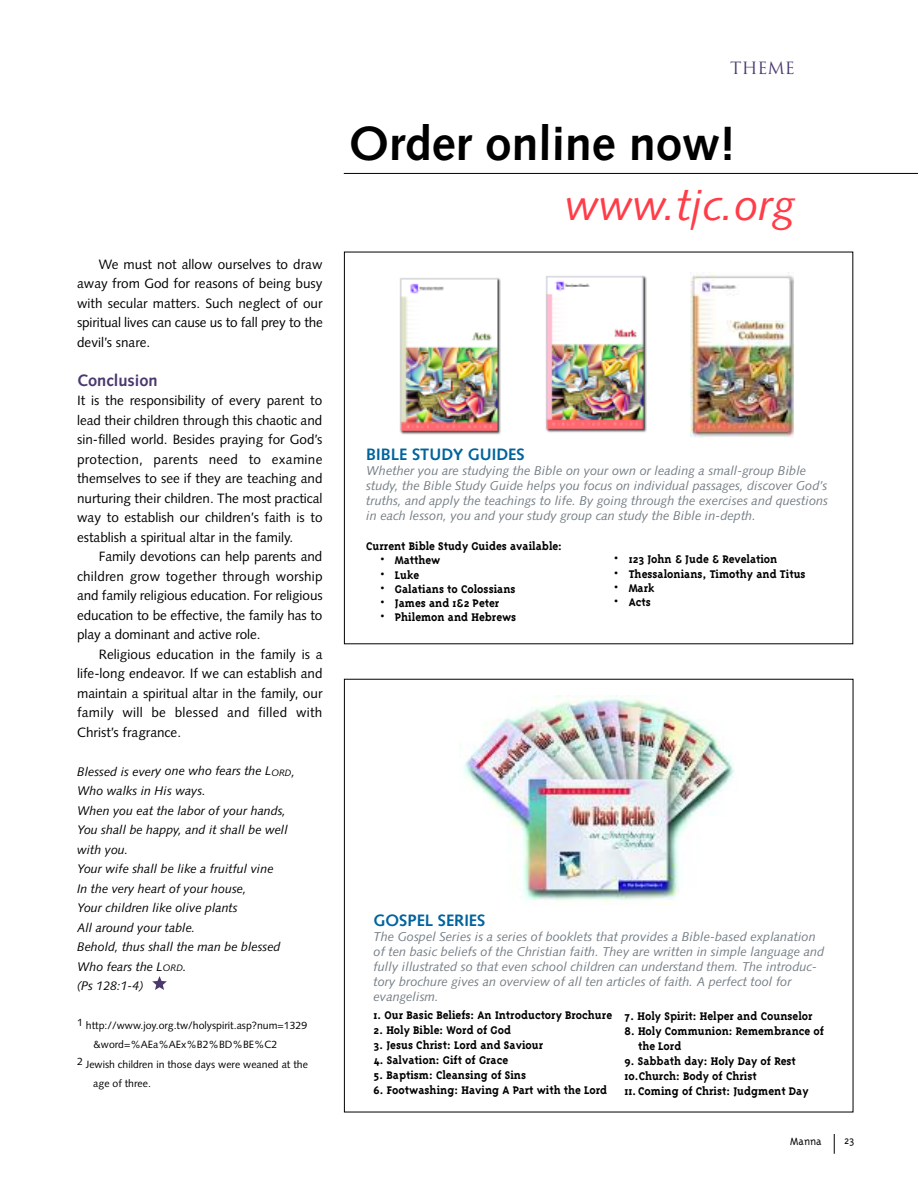
<style>
.page{position:relative;width:918px;height:1188px;background:#fff}
.page>*{position:absolute;margin:0;border:0;box-sizing:border-box;transform-origin:0 0}
.t1{font:700 48px "Syntax";color:#000}
.t2{font:italic 43.5px "Syntax";color:#ff3c48}
.t3{font:700 16.5px "Syntax";color:#00639c}
.t4{font:700 16.5px "Syntax";color:#4a386f}
.t5{font:16.5px "Trajan";color:#4a386f}
.t6{font:13.5px/19.5px "Syntax";color:#000;text-align:justify}
.t7{font:italic 12.75px/15px "Syntax";color:#747d84}
.t8{font:700 12.75px/15px "Triplex Serif";color:#000}
.t9{font:italic 12.45px/19.5px "Syntax";color:#000}
.t10{font:300 12px "Triplex";color:#000}
.t11{font:10.5px "Syntax";color:#000}
.s1{font-size:9.3px}
</style>
<div class="page">
<svg style="left:834px;top:1134px;width:1px;height:20px"></svg>
<svg style="left:152px;top:976px;width:15px;height:14px"></svg>
<img style="left:459px;top:696px;width:276px;height:210px">
<hr style="left:344px;top:173px;width:574px;height:1px;background:#000">
<img style="left:399px;top:278px;width:102px;height:157px">
<svg style="left:793px;top:277px;width:1px;height:159px"></svg>
<img style="left:691px;top:273px;width:102px;height:165px">
<img style="left:545px;top:275px;width:102px;height:158px">
<p class="t6" style="left:77px;top:255px;width:247px;text-indent:22px">We must not allow ourselves to draw away from God for reasons of being busy with secular matters. Such neglect of our spiritual lives can cause us to fall prey to the devil’s snare.</p>
<p class="t4" style="left:77px;top:373px;width:82px">Conclusion</p>
<p class="t6" style="left:77px;top:392px;width:247px">It is the responsibility of every parent to lead their children through this chaotic and sin-filled world. Besides praying for God’s protection, parents need to examine themselves to see if they are teaching and nurturing their children. The most practical way to establish our children’s faith is to establish a spiritual altar in the family.</p>
<p class="t6" style="left:77px;top:548px;width:247px;text-indent:22px">Family devotions can help parents and children grow together through worship and family religious education. For religious education to be effective, the family has to play a dominant and active role.</p>
<p class="t6" style="left:77px;top:645px;width:247px;text-indent:22px">Religious education in the family is a life-long endeavor. If we can establish and maintain a spiritual altar in the family, our family will be blessed and filled with Christ’s fragrance.</p>
<p class="t9" style="left:77px;top:763px;width:220px">Blessed is every one who fears the L<span class="s1">ORD</span>,<br>Who walks in His ways.<br>When you eat the labor of your hands,<br>You shall be happy, and it shall be well with you.<br>Your wife shall be like a fruitful vine<br>In the very heart of your house,<br>Your children like olive plants<br>All around your table.<br>Behold, thus shall the man be blessed<br>Who fears the L<span class="s1">ORD</span>.<br>(Ps 128:1-4)</p>
<p class="t11" style="left:77px;top:1021px;width:232px">1 http://www.joy.org.tw/holyspirit.asp?num=1329</p>
<p class="t11" style="left:93px;top:1041px;width:186px">&amp;word=%AEa%AEx%B2%BD%BE%C2</p>
<p class="t11" style="left:77px;top:1060px;width:232px">2 Jewish children in those days were weaned at the</p>
<p class="t11" style="left:93px;top:1080px;width:59px">age of three.</p>
<p class="t5" style="left:730px;top:59px;width:66px">THEME</p>
<h1 class="t1" style="left:349px;top:124px;width:388px">Order online now!</h1>
<h2 class="t2" style="left:565px;top:187px;width:231px">www.tjc.org</h2>
<p class="t3" style="left:366px;top:448px;width:160px">BIBLE STUDY GUIDES</p>
<p class="t7" style="left:366px;top:464px;width:463px">Whether you are studying the Bible on your own or leading a small-group Bible study, the Bible Study Guide helps you focus on individual passages, discover God’s truths, and apply the teachings to life. By going through the exercises and questions in each lesson, you and your study group can study the Bible in-depth.</p>
<p class="t8" style="left:366px;top:538px;width:197px">Current Bible Study Guides available:</p>
<p class="t8" style="left:381px;top:552px;width:61px">• Matthew</p>
<p class="t8" style="left:381px;top:567px;width:40px">• Luke</p>
<p class="t8" style="left:381px;top:581px;width:137px">• Galatians to Colossians</p>
<p class="t8" style="left:381px;top:595px;width:120px">• James and 1&amp;2 Peter</p>
<p class="t8" style="left:381px;top:609px;width:137px">• Philemon and Hebrews</p>
<p class="t8" style="left:614px;top:552px;width:165px">• 123 John &amp; Jude &amp; Revelation</p>
<p class="t8" style="left:614px;top:566px;width:193px">• Thessalonians, Timothy and Titus</p>
<p class="t8" style="left:614px;top:580px;width:42px">• Mark</p>
<p class="t8" style="left:614px;top:594px;width:38px">• Acts</p>
<p class="t3" style="left:374px;top:914px;width:113px">GOSPEL SERIES</p>
<p class="t7" style="left:374px;top:931px;width:452px">The Gospel Series is a series of booklets that provides a Bible-based explanation of ten basic beliefs of the Christian faith. They are written in simple language and fully illustrated so that even school children can understand them. The introduc&shy;tory brochure gives an overview of all ten articles of faith. A perfect tool for evangelism.</p>
<p class="t8" style="left:374px;top:1008px;width:240px">1. Our Basic Beliefs: An Introductory Brochure</p>
<p class="t8" style="left:374px;top:1023px;width:139px">2. Holy Bible: Word of God</p>
<p class="t8" style="left:374px;top:1038px;width:171px">3. Jesus Christ: Lord and Saviour</p>
<p class="t8" style="left:374px;top:1053px;width:136px">4. Salvation: Gift of Grace</p>
<p class="t8" style="left:374px;top:1068px;width:154px">5. Baptism: Cleansing of Sins</p>
<p class="t8" style="left:374px;top:1083px;width:235px">6. Footwashing: Having A Part with the Lord</p>
<p class="t8" style="left:625px;top:1008px;width:190px">7. Holy Spirit: Helper and Counselor</p>
<p class="t8" style="left:638px;top:1023px;width:187px;text-indent:-13px">8. Holy Communion: Remembrance of the Lord</p>
<p class="t8" style="left:625px;top:1053px;width:173px">9. Sabbath day: Holy Day of Rest<br>10.Church: Body of Christ</p>
<p class="t8" style="left:625px;top:1083px;width:186px">11. Coming of Christ: Judgment Day</p>
<p class="t10" style="left:790px;top:1133px;width:33px">Manna</p>
<p class="t10" style="left:844px;top:1133px;width:12px">23</p>
</div>
